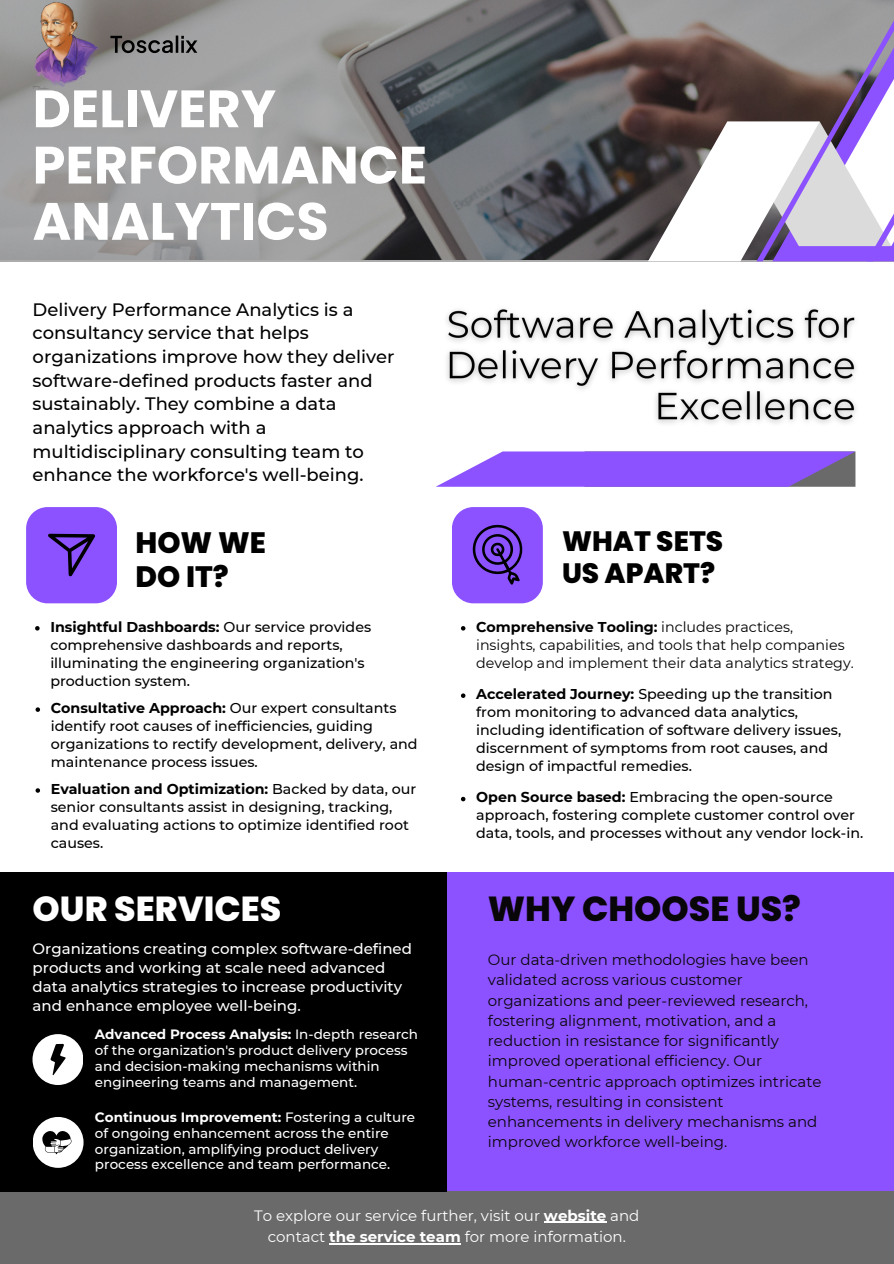
<style>
.page{position:relative;width:894px;height:1264px;background:#fff}
.page>*{position:absolute;margin:0;border:0;box-sizing:border-box;transform-origin:0 0}
.t1{font:700 52.5px/56.2px "Poppins";color:#fff}
.t2{font:800 34.65px "Poppins";color:#090609}
.t3{font:800 34.65px "Poppins";color:#fff}
.t4{font:800 29.4px/33.8px "Poppins";color:#000}
.t5{font:800 28.05px/32.7px "Poppins";color:#000}
.t6{font:500 18px/23.7px "Montserrat";color:#000}
.t7{font:15px/20.2px "Montserrat";color:#090609}
.t8{font:500 15px/19.2px "Montserrat";color:#fff}
.t9{font:15px "Montserrat";color:#fff}
.t10{font:500 14.25px/18px "Montserrat";color:#000}
.t11{font:14.25px/18px "Montserrat";color:#000}
.t12{font:500 13.5px/15.8px "Montserrat";color:#fff}
.s1{font-weight:700}
</style>
<div class="page">
<div style="left:26px;top:507px;width:91px;height:96px;background:#8c52ff;border-radius:21px"></div>
<div style="left:452px;top:507px;width:90px;height:96px;background:#8c52ff;border-radius:21px"></div>
<div style="left:0;top:872px;width:893px;height:319px;background:#8c52ff"></div>
<div style="left:0;top:1191px;width:893px;height:72px;background:#6a6a6a"></div>
<div style="left:0;top:872px;width:446px;height:319px;background:#000"></div>
<svg style="left:436px;top:451px;width:419px;height:36px;background:#9363f2"></svg>
<div style="left:32px;top:1034px;width:51px;height:50px;background:#fff;border-radius:50%"></div>
<div style="left:33px;top:1116px;width:50px;height:51px;background:#fff;border-radius:50%"></div>
<svg style="left:48px;top:533px;width:47px;height:43px"></svg>
<svg style="left:472px;top:524px;width:51px;height:61px"></svg>
<svg style="left:51px;top:1043px;width:14px;height:32px"></svg>
<svg style="left:42px;top:1131px;width:30px;height:23px"></svg>
<svg style="left:0;top:0;width:647px;height:261px;background:#818182"></svg>
<svg style="left:647px;top:0;width:246px;height:261px"></svg>
<img style="left:447px;top:309px;width:409px;height:115px">
<svg style="left:35px;top:626px;width:5px;height:4px"></svg>
<svg style="left:461px;top:626px;width:4px;height:4px"></svg>
<svg style="left:36px;top:707px;width:4px;height:5px"></svg>
<svg style="left:36px;top:788px;width:4px;height:4px"></svg>
<svg style="left:461px;top:693px;width:4px;height:5px"></svg>
<svg style="left:461px;top:796px;width:4px;height:5px"></svg>
<img style="left:31px;top:0;width:69px;height:89px">
<svg style="left:110px;top:36px;width:87px;height:17px"></svg>
<hr style="left:544px;top:1221px;width:62px;height:1px;background:#fff">
<hr style="left:329px;top:1243px;width:131px;height:1px;background:#fff">
<p class="t1" style="left:33px;top:81px;width:396px">DELIVERY<br>PERFORMANCE<br>ANALYTICS</p>
<p class="t6" style="left:33px;top:297px;width:363px">Delivery Performance Analytics is a consultancy service that helps organizations improve how they deliver software-defined products faster and sustainably. They combine a data analytics approach with a multidisciplinary consulting team to enhance the workforce's well-being.</p>
<p class="t4" style="left:135px;top:526px;width:132px">HOW WE<br>DO IT?</p>
<p class="t5" style="left:562px;top:524px;width:163px">WHAT SETS<br>US APART?</p>
<p class="t10" style="left:50px;top:617px;width:322px"><span class="s1">Insightful Dashboards:</span> Our service provides comprehensive dashboards and reports, illuminating the engineering organization's production system.</p>
<p class="t10" style="left:51px;top:699px;width:368px"><span class="s1">Consultative Approach:</span> Our expert consultants identify root causes of inefficiencies, guiding organizations to rectify development, delivery, and maintenance process issues.</p>
<p class="t10" style="left:51px;top:779px;width:367px"><span class="s1">Evaluation and Optimization:</span> Backed by data, our senior consultants assist in designing, tracking, and evaluating actions to optimize identified root causes.</p>
<p class="t11" style="left:476px;top:617px;width:379px"><span class="s1">Comprehensive Tooling:</span> includes practices, insights, capabilities, and tools that help companies develop and implement their data analytics strategy.</p>
<p class="t10" style="left:476px;top:685px;width:366px"><span class="s1">Accelerated Journey:</span> Speeding up the transition from monitoring to advanced data analytics, including identification of software delivery issues, discernment of symptoms from root causes, and design of impactful remedies.</p>
<p class="t10" style="left:476px;top:788px;width:388px"><span class="s1">Open Source based:</span> Embracing the open-source approach, fostering complete customer control over data, tools, and processes without any vendor lock-in.</p>
<p class="t3" style="left:33px;top:884px;width:250px">OUR SERVICES</p>
<p class="t2" style="left:488px;top:884px;width:314px">WHY CHOOSE US?</p>
<p class="t8" style="left:33px;top:938px;width:381px">Organizations creating complex software-defined products and working at scale need advanced data analytics strategies to increase productivity and enhance employee well-being.</p>
<p class="t7" style="left:488px;top:949px;width:335px">Our data-driven methodologies have been validated across various customer organizations and peer-reviewed research, fostering alignment, motivation, and a reduction in resistance for significantly improved operational efficiency. Our human-centric approach optimizes intricate systems, resulting in consistent enhancements in delivery mechanisms and improved workforce well-being.</p>
<p class="t12" style="left:95px;top:1026px;width:324px"><span class="s1">Advanced Process Analysis:</span> In-depth research of the organization's product delivery process and decision-making mechanisms within engineering teams and management.</p>
<p class="t12" style="left:95px;top:1109px;width:321px"><span class="s1">Continuous Improvement:</span> Fostering a culture of ongoing enhancement across the entire organization, amplifying product delivery process excellence and team performance.</p>
<p class="t9" style="left:254px;top:1206px;width:387px">To explore our service further, visit our <span class="s1">website</span> and</p>
<p class="t9" style="left:268px;top:1227px;width:359px">contact <span class="s1">the service team</span> for more information.</p>
</div>
